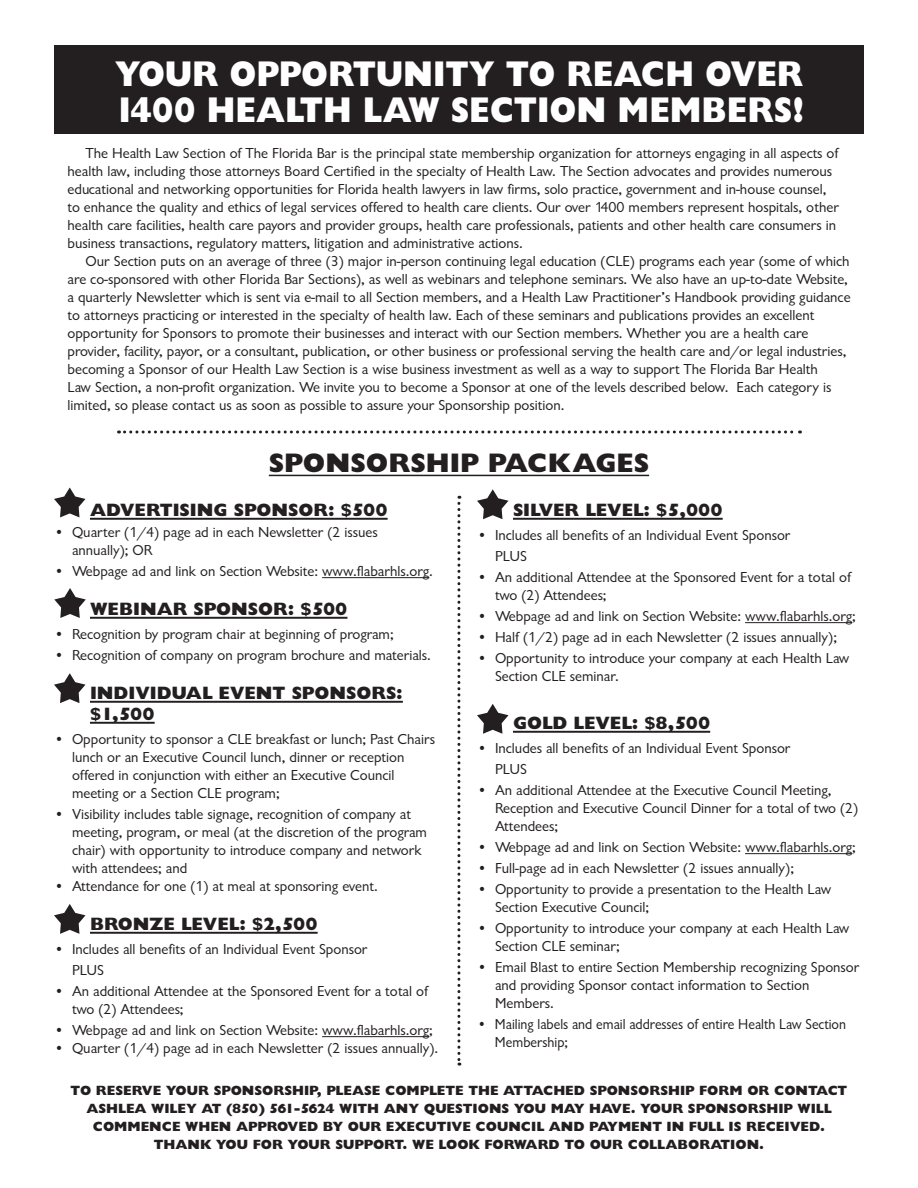
<style>
.page{position:relative;width:918px;height:1188px;background:#fff}
.page>*{position:absolute;margin:0;border:0;box-sizing:border-box;transform-origin:0 0}
.t1{font:36px "Classical Sans Ex Bold DTC";color:#fff;scale:.9 1}
.t2{font:27px "Classical Sans Ex Bold DTC";color:#231f20}
.t3{font:18px/21px "Classical Sans Ex Bold DTC";color:#231f20}
.t4{font:15px/18px "Classical Sans Regular DTC";color:#231f20}
.t5{font:15px/18px "Classical Sans Regular DTC";color:#231f20;scale:.95 1}
.t6{font:13.5px/18px "Classical Sans Ex Bold DTC";color:#231f20;text-align:center}
</style>
<div class="page">
<div style="left:54px;top:45px;width:810px;height:89px;background:#231f20"></div>
<hr style="left:269px;top:475px;width:380px;height:1px;background:#231f20">
<svg style="left:125px;top:430px;width:676px;height:4px"></svg>
<hr style="left:90px;top:518px;width:298px;height:2px;background:#231f20">
<hr style="left:322px;top:577px;width:107px;height:1px;background:#231f20">
<hr style="left:90px;top:617px;width:257px;height:2px;background:#231f20">
<hr style="left:90px;top:701px;width:313px;height:2px;background:#231f20">
<hr style="left:90px;top:722px;width:65px;height:2px;background:#231f20">
<hr style="left:90px;top:932px;width:228px;height:2px;background:#231f20">
<hr style="left:322px;top:1036px;width:107px;height:1px;background:#231f20">
<hr style="left:513px;top:518px;width:210px;height:2px;background:#231f20">
<hr style="left:745px;top:622px;width:107px;height:1px;background:#231f20">
<hr style="left:513px;top:731px;width:197px;height:2px;background:#231f20">
<hr style="left:745px;top:853px;width:107px;height:1px;background:#231f20">
<svg style="left:457px;top:496px;width:3px;height:570px"></svg>
<svg style="left:54px;top:488px;width:32px;height:29px"></svg>
<svg style="left:54px;top:673px;width:32px;height:30px"></svg>
<svg style="left:477px;top:704px;width:31px;height:30px"></svg>
<svg style="left:477px;top:489px;width:31px;height:30px"></svg>
<svg style="left:54px;top:904px;width:32px;height:30px"></svg>
<svg style="left:54px;top:588px;width:32px;height:30px"></svg>
<h1 class="t1" style="left:115px;top:52px;width:57px">YOUR</h1>
<h1 class="t1" style="left:229px;top:52px;width:58px">OPPORTUNITY</h1>
<h1 class="t1" style="left:506px;top:52px;width:125px">TO REACH</h1>
<h1 class="t1" style="left:705px;top:52px;width:83px">OVER</h1>
<h1 class="t1" style="left:114px;top:88px;width:185px">1400 HEALTH</h1>
<h1 class="t1" style="left:363px;top:88px;width:144px">LAW SECTION</h1>
<h1 class="t1" style="left:618px;top:88px;width:63px">MEMBERS</h1>
<h1 class="t1" style="left:792px;top:88px;width:15px">!</h1>
<p class="t4" style="left:68px;top:145px;width:773px;text-indent:18px">The Health Law Section of The Florida Bar is the principal state membership organization for attorneys engaging in all aspects of health law, including those attorneys Board Certified in the specialty of Health Law. The Section advocates and provides numerous educational and networking opportunities for Florida health lawyers in law firms, solo practice, government and in-house counsel, to enhance the quality and ethics of legal services offered to health care clients. Our over 1400 members represent hospitals, other health care facilities, health care payors and provider groups, health care professionals, patients and other health care consumers in business transactions, regulatory matters, litigation and administrative actions.</p>
<p class="t4" style="left:68px;top:253px;width:785px;text-indent:18px">Our Section puts on an average of three (3) major in-person continuing legal education (CLE) programs each year (some of which are co-sponsored with other Florida Bar Sections), as well as webinars and telephone seminars. We also have an up-to-date Website, a quarterly Newsletter which is sent via e-mail to all Section members, and a Health Law Practitioner’s Handbook providing guidance to attorneys practicing or interested in the specialty of health law. Each of these seminars and publications provides an excellent opportunity for Sponsors to promote their businesses and interact with our Section members. Whether you are a health care provider, facility, payor, or a consultant, publication, or other business or professional serving the health care and/or legal industries, becoming a Sponsor of our Health Law Section is a wise business investment as well as a way to support The Florida Bar Health<br>Law Section, a non-profit organization. We invite you to become a Sponsor at one of the levels described below. Each category is limited, so please contact us as soon as possible to assure your Sponsorship position.</p>
<h2 class="t2" style="left:269px;top:447px;width:36px">SPONSORSHIP</h2>
<h2 class="t2" style="left:488px;top:447px;width:145px">PAC KAGES</h2>
<p class="t3" style="left:90px;top:499px;width:299px">ADVERTISING SPONSOR: $500</p>
<p class="t4" style="left:72px;top:524px;width:307px;text-indent:-18px">• Quarter (1/4) page ad in each Newsletter (2 issues annually); OR</p>
<p class="t4" style="left:54px;top:563px;width:380px">• Webpage ad and link on Section Website: www.flabarhls.org.</p>
<p class="t3" style="left:90px;top:598px;width:259px">WEBINAR SPONSOR: $500</p>
<p class="t4" style="left:54px;top:626px;width:341px">• Recognition by program chair at beginning of program;</p>
<p class="t4" style="left:54px;top:647px;width:378px">• Recognition of company on program brochure and materials.</p>
<p class="t3" style="left:90px;top:682px;width:314px">INDIVIDUAL EVENT SPONSORS: $1,500</p>
<p class="t4" style="left:72px;top:731px;width:365px;text-indent:-18px">• Opportunity to sponsor a CLE breakfast or lunch; Past Chairs lunch or an Executive Council lunch, dinner or reception offered in conjunction with either an Executive Council meeting or a Section CLE program;</p>
<p class="t4" style="left:72px;top:806px;width:357px;text-indent:-18px">• Visibility includes table signage, recognition of company at meeting, program, or meal (at the discretion of the program chair) with opportunity to introduce company and network with attendees; and</p>
<p class="t4" style="left:54px;top:878px;width:325px">• Attendance for one (1) at meal at sponsoring event.</p>
<p class="t3" style="left:90px;top:913px;width:229px">BRONZE LEVEL: $2,500</p>
<p class="t4" style="left:72px;top:939px;width:297px;line-height:21px;text-indent:-18px">• Includes all benefits of an Individual Event Sponsor<br>PLUS</p>
<p class="t4" style="left:72px;top:983px;width:357px;text-indent:-18px">• An additional Attendee at the Sponsored Event for a total of two (2) Attendees;</p>
<p class="t4" style="left:54px;top:1022px;width:380px">• Webpage ad and link on Section Website: www.flabarhls.org;</p>
<p class="t4" style="left:54px;top:1040px;width:386px">• Quarter (1/4) page ad in each Newsletter (2 issues annually).</p>
<p class="t3" style="left:513px;top:499px;width:211px">SILVER LEVEL: $5,000</p>
<p class="t4" style="left:495px;top:525px;width:297px;line-height:21px;text-indent:-18px">• Includes all benefits of an Individual Event Sponsor<br>PLUS</p>
<p class="t4" style="left:495px;top:569px;width:357px;text-indent:-18px">• An additional Attendee at the Sponsored Event for a total of two (2) Attendees;</p>
<p class="t4" style="left:477px;top:608px;width:380px">• Webpage ad and link on Section Website: www.flabarhls.org;</p>
<p class="t4" style="left:477px;top:629px;width:362px">• Half (1/2) page ad in each Newsletter (2 issues annually);</p>
<p class="t4" style="left:495px;top:650px;width:356px;text-indent:-18px">• Opportunity to introduce your company at each Health Law<br>Section CLE seminar.</p>
<p class="t3" style="left:513px;top:712px;width:199px">GOLD LEVEL: $8,500</p>
<p class="t4" style="left:495px;top:738px;width:297px;line-height:21px;text-indent:-18px">• Includes all benefits of an Individual Event Sponsor<br>PLUS</p>
<p class="t4" style="left:495px;top:782px;width:365px;text-indent:-18px">• An additional Attendee at the Executive Council Meeting,<br>Reception and Executive Council Dinner for a total of two (2)<br>Attendees;</p>
<p class="t4" style="left:477px;top:839px;width:380px">• Webpage ad and link on Section Website: www.flabarhls.org;</p>
<p class="t4" style="left:477px;top:860px;width:319px">• Full-page ad in each Newsletter (2 issues annually);</p>
<p class="t4" style="left:495px;top:881px;width:338px;text-indent:-18px">• Opportunity to provide a presentation to the Health Law<br>Section Executive Council;</p>
<p class="t4" style="left:495px;top:920px;width:356px;text-indent:-18px">• Opportunity to introduce your company at each Health Law<br>Section CLE seminar;</p>
<p class="t4" style="left:495px;top:959px;width:366px;text-indent:-18px">• Email Blast to entire Section Membership recognizing Sponsor and providing Sponsor contact information to Section<br>Members.</p>
<p class="t5" style="left:495px;top:1016px;width:371px;text-indent:-18px">• Mailing labels and email addresses of entire Health Law Section<br>Membership;</p>
<p class="t6" style="left:71px;top:1082px;width:778px">TO RESERVE YOUR SPONSORSHIP, PLEASE COMPLETE THE ATTACHED SPONSORSHIP FORM OR CONTACT ASHLEA WILEY AT (850) 561-5624 WITH ANY QUESTIONS YOU MAY HAVE. YOUR SPONSORSHIP WILL COMMENCE WHEN APPROVED BY OUR EXECUTIVE COUNCIL AND PAYMENT IN FULL IS RECEIVED.<br>THANK YOU FOR YOUR SUPPORT. WE LOOK FORWARD TO OUR COLLABORATION.</p>
</div>
